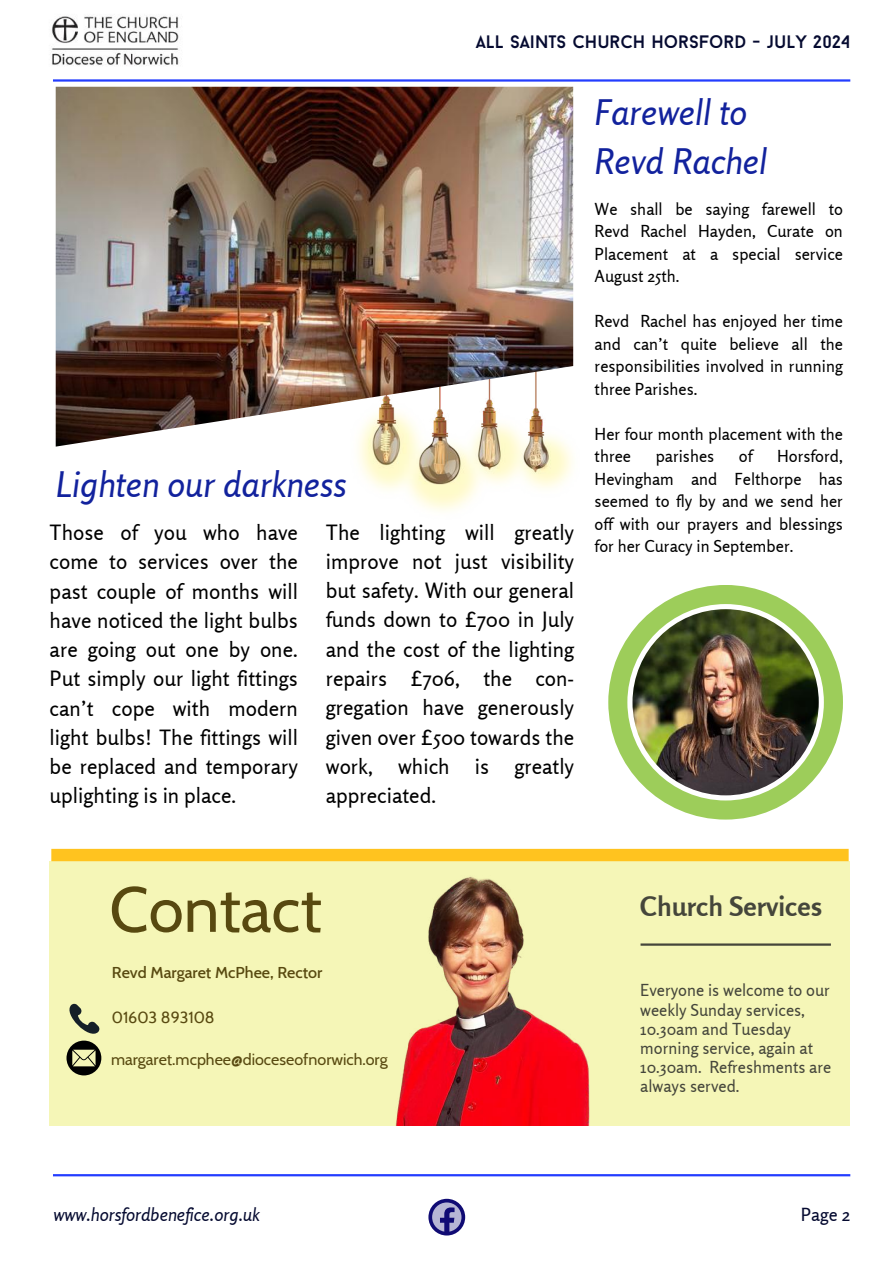
<style>
.page{position:relative;width:894px;height:1264px;background:#fff}
.page>*{position:absolute;margin:0;border:0;box-sizing:border-box;transform-origin:0 0}
.t1{font:63.75px "Cabin";color:#584910}
.t2{font:italic 35.1px/48.3px "Rosario";color:#12229d}
.t3{font:700 27px "Rosario";color:#45463b}
.t4{font:21px/29.2px "Rosario";color:#000;text-align:justify}
.t5{font:18px "Baron Neue";color:#050a30}
.t6{font:italic 18px "Rosario";color:#050a30}
.t7{font:18px "Rosario";color:#050a30}
.t8{font:16.5px/22.5px "Rosario";color:#000;text-align:justify}
.t9{font:16.5px/19.2px "Rosario";color:#45463b}
.t10{font:16.05px "Cabin";color:#584910}
.t11{font:500 16.05px "Cabin";color:#584910}
</style>
<div class="page">
<hr style="left:53px;top:79px;width:797px;height:3px;background:#233dff">
<hr style="left:53px;top:1174px;width:797px;height:2px;background:#233dff">
<div style="left:50px;top:861px;width:800px;height:264px;background:#f5f6b7"></div>
<hr style="left:640px;top:943px;width:190px;height:2px;background:#45463b">
<div style="left:51px;top:848px;width:797px;height:13px;background:#ffc31f"></div>
<img style="left:52px;top:16px;width:127px;height:50px">
<svg style="left:428px;top:1198px;width:37px;height:37px"></svg>
<img style="left:358px;top:353px;width:216px;height:158px">
<img style="left:56px;top:87px;width:517px;height:359px">
<img style="left:608px;top:585px;width:234px;height:234px">
<img style="left:325px;top:848px;width:331px;height:277px">
<svg style="left:66px;top:1003px;width:35px;height:72px"></svg>
<p class="t5" style="left:475px;top:34px;width:376px">ALL SAINTS CHURCH HORSFORD - JULY 2024</p>
<h2 class="t2" style="left:56px;top:460px;width:292px">Lighten our darkness</h2>
<p class="t4" style="left:50px;top:517px;width:250px">Those of you who have come to services over the past couple of months will have noticed the light bulbs are going out one by one.<br>Put simply our light fittings can’t cope with modern light bulbs! The fittings will be replaced and temporary uplighting is in place.</p>
<p class="t4" style="left:326px;top:517px;width:250px">The lighting will greatly improve not just visibility but safety. With our general funds down to £700 in July and the cost of the lighting repairs £706, the con&shy;gregation have generously given over £500 towards the work, which is greatly appreciated.</p>
<h2 class="t2" style="left:594px;top:88px;width:174px">Farewell to<br>Revd Rachel</h2>
<p class="t8" style="left:594px;top:197px;width:250px">We shall be saying farewell to Revd Rachel Hayden, Curate on Placement at a special service August 25th.</p>
<p class="t8" style="left:594px;top:310px;width:250px">Revd Rachel has enjoyed her time and can’t quite believe all the responsibilities involved in running three Parishes.</p>
<p class="t8" style="left:594px;top:422px;width:250px">Her four month placement with the three</p>
<p class="t8" style="left:594px;top:445px;width:250px;text-indent:182px">Horsford, Hevingham and Felthorpe has seemed to fly by and we send her off with our prayers and blessings for her Curacy in September.</p>
<p class="t8" style="left:655px;top:445px;width:60px">parishes</p>
<p class="t8" style="left:738px;top:445px;width:15px">of</p>
<h1 class="t1" style="left:109px;top:870px;width:214px">Contact</h1>
<p class="t11" style="left:112px;top:962px;width:212px">Revd Margaret McPhee, Rector</p>
<p class="t10" style="left:112px;top:1007px;width:104px">01603 893108</p>
<p class="t10" style="left:111px;top:1049px;width:278px">margaret.mcphee@dioceseofnorwich.org</p>
<p class="t3" style="left:640px;top:889px;width:183px">Church Services</p>
<p class="t9" style="left:640px;top:980px;width:192px">Everyone is welcome to our weekly Sunday services,<br>10.30am and Tuesday morning service, again at<br>10.30am. Refreshments are always served.</p>
<p class="t6" style="left:53px;top:1202px;width:208px">www.horsfordbenefice.org.uk</p>
<p class="t7" style="left:800px;top:1202px;width:51px">Page 2</p>
</div>
